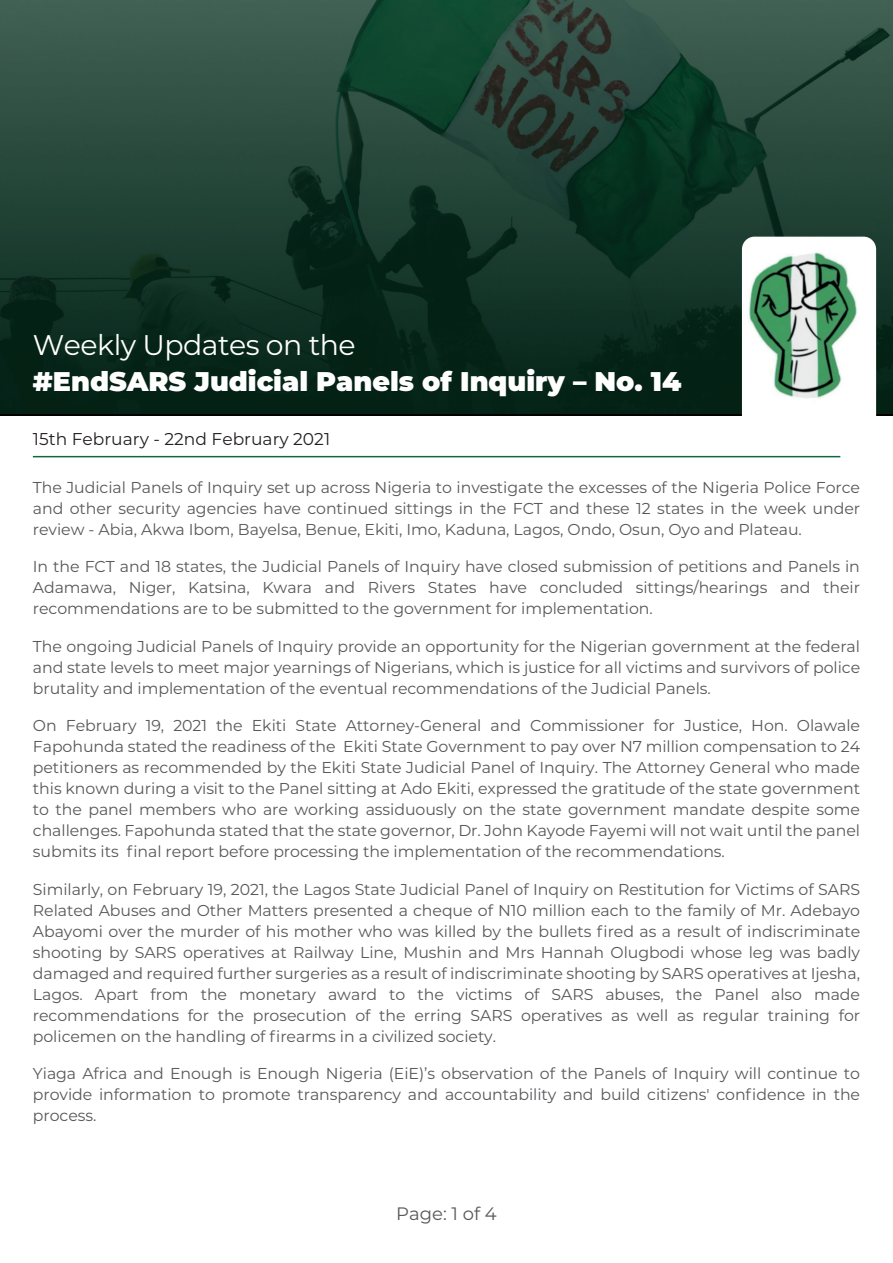
<style>
.page{position:relative;width:893px;height:1263px;background:#fff}
.page>*{position:absolute;margin:0;border:0;box-sizing:border-box;transform-origin:0 0}
.t1{font:28.35px "Montserrat";letter-spacing:-.02em;color:#fff}
.t2{font:900 27px "Montserrat";color:#fff}
.t3{font:18px "Montserrat";color:#57585a}
.t4{font:17.1px "Montserrat";color:#231f20}
.t5{font:15.75px/21px "Montserrat";letter-spacing:-.005em;color:#57585a;text-align:justify}
</style>
<div class="page">
<hr style="left:33px;top:456px;width:807px;height:1px;background:#0d6b3f">
<svg style="left:0;top:0;width:893px;height:413px;background:#1b3c2f"></svg>
<svg style="left:742px;top:237px;width:134px;height:176px"></svg>
<img style="left:744px;top:249px;width:123px;height:161px">
<h1 class="t1" style="left:33px;top:325px;width:324px">Weekly Updates on the</h1>
<h2 class="t2" style="left:33px;top:361px;width:650px">#EndSARS Judicial Panels of Inquiry – No. 14</h2>
<p class="t4" style="left:33px;top:427px;width:299px">15th February - 22nd February 2021</p>
<p class="t5" style="left:33px;top:476px;width:829px">The Judicial Panels of Inquiry set up across Nigeria to investigate the excesses of the Nigeria Police Force and other security agencies have continued sittings in the FCT and these 12 states in the week under review - Abia, Akwa Ibom, Bayelsa, Benue, Ekiti, Imo, Kaduna, Lagos, Ondo, Osun, Oyo and Plateau.</p>
<p class="t5" style="left:33px;top:556px;width:829px">In the FCT and 18 states, the Judicial Panels of Inquiry have closed submission of petitions and Panels in Adamawa, Niger, Katsina, Kwara and Rivers States have concluded sittings/hearings and their recommendations are to be submitted to the government for implementation.</p>
<p class="t5" style="left:33px;top:635px;width:829px">The ongoing Judicial Panels of Inquiry provide an opportunity for the Nigerian government at the federal and state levels to meet major yearnings of Nigerians, which is justice for all victims and survivors of police brutality and implementation of the eventual recommendations of the Judicial Panels.</p>
<p class="t5" style="left:33px;top:715px;width:829px">On February 19, 2021 the Ekiti State Attorney-General and Commissioner for Justice, Hon. Olawale Fapohunda stated the readiness of the Ekiti State Government to pay over N7 million compensation to 24 petitioners as recommended by the Ekiti State Judicial Panel of Inquiry. The Attorney General who made this known during a visit to the Panel sitting at Ado Ekiti, expressed the gratitude of the state government to the panel members who are working assiduously on the state government mandate despite some challenges. Fapohunda stated that the state governor, Dr. John Kayode Fayemi will not wait until the panel submits its final report before processing the implementation of the recommendations.</p>
<p class="t5" style="left:33px;top:878px;width:829px">Similarly, on February 19, 2021, the Lagos State Judicial Panel of Inquiry on Restitution for Victims of SARS Related Abuses and Other Matters presented a cheque of N10 million each to the family of Mr. Adebayo Abayomi over the murder of his mother who was killed by the bullets fired as a result of indiscriminate shooting by SARS operatives at Railway Line, Mushin and Mrs Hannah Olugbodi whose leg was badly damaged and required further surgeries as a result of indiscriminate shooting by SARS operatives at Ijesha, Lagos. Apart from the monetary award to the victims of SARS abuses, the Panel also made recommendations for the prosecution of the erring SARS operatives as well as regular training for policemen on the handling of firearms in a civilized society.</p>
<p class="t5" style="left:33px;top:1063px;width:829px">Yiaga Africa and Enough is Enough Nigeria (EiE)’s observation of the Panels of Inquiry will continue to provide information to promote transparency and accountability and build citizens' confidence in the process.</p>
<p class="t3" style="left:396px;top:1201px;width:102px">Page: 1 of 4</p>
</div>
